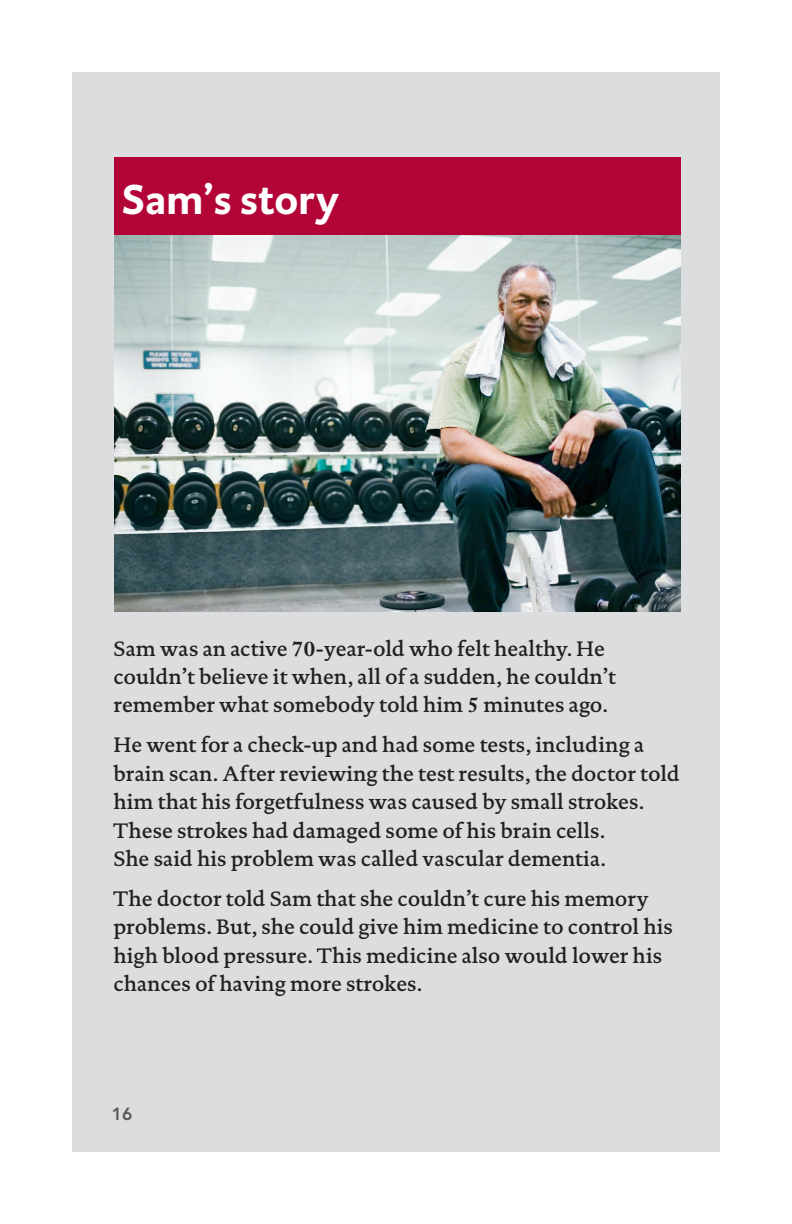
<style>
.page{position:relative;width:792px;height:1224px;background:#fff}
.page>*{position:absolute;margin:0;border:0;box-sizing:border-box;transform-origin:0 0}
.t1{font:700 42.6px "DTL Caspari ST";color:#fff}
.t2{font:21.4px/28.4px "DTL Documenta ST Medium";color:#231f20}
.t3{font:800 17.4px "Avenir";color:#57585a}
.s1{font-family:"Janson Text";font-weight:700;font-size:20.6px}
</style>
<div class="page">
<div style="left:72px;top:72px;width:648px;height:1080px;background:#dcdddf"></div>
<div style="left:114px;top:157px;width:566px;height:79px;background:#b30437"></div>
<img style="left:114px;top:235px;width:566px;height:376px">
<h1 class="t1" style="left:121px;top:183px;width:220px">Sam’s story</h1>
<p class="t2" style="left:113px;top:636px;width:504px">Sam was an active <span class="s1">70</span>-year-old who felt healthy. He couldn’t believe it when, all of a sudden, he couldn’t remember what somebody told him <span class="s1">5</span> minutes ago.</p>
<p class="t2" style="left:113px;top:732px;width:568px">He went for a check-up and had some tests, including a brain scan. After reviewing the test results, the doctor told him that his forgetfulness was caused by small strokes.<br>These strokes had damaged some of his brain cells.<br>She said his problem was called vascular dementia.</p>
<p class="t2" style="left:113px;top:886px;width:561px">The doctor told Sam that she couldn’t cure his memory problems. But, she could give him medicine to control his high blood pressure. This medicine also would lower his chances of having more strokes.</p>
<p class="t3" style="left:112px;top:1104px;width:22px">16</p>
</div>
